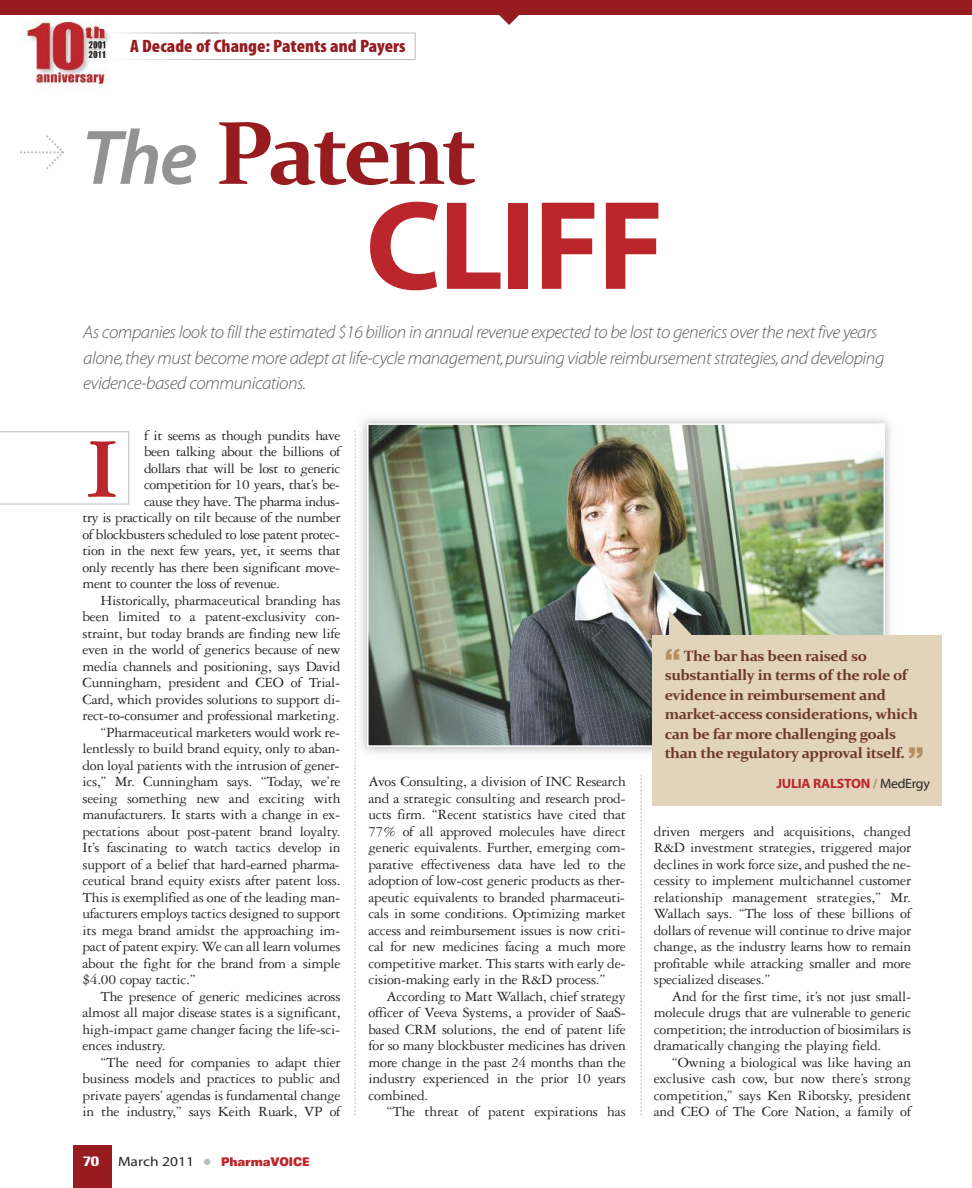
<style>
.page{position:relative;width:972px;height:1188px;background:#fff}
.page>*{position:absolute;margin:0;border:0;box-sizing:border-box;transform-origin:0 0}
.t1{font:127.5px "Myriad MM.700.wt.600.wd";letter-spacing:-.025em;color:#bb262c}
.t2{font:700 90.6px "Garamond Three";color:#bb262c}
.t3{font:700 90px "Constantia";letter-spacing:-.04em;color:#961c20}
.t4{font:18px/25.5px "Myriad MM It.215.wt.600.wd";letter-spacing:-.025em;color:#5d5c5d}
.t5{font:18px "Myriad MM.830.wt.300.wd";color:#961c20;scale:1.05 1}
.t6{font:15px/16.5px "Garamond Three";letter-spacing:-.02em;color:#272627;text-align:justify}
.t7{font:700 15px/19.5px "Constantia";letter-spacing:-.025em;color:#6e3828}
.t8{font:13.5px "Myriad MM.700.wt.600.wd";letter-spacing:-.02em;color:#bb262c}
.t9{font:700 condensed 13.5px "Univers";color:#fff;scale:1.4 1}
.t10{font:900 expanded 12px "Univers";letter-spacing:-.01em;color:#bb262c;scale:.75 1}
.s1{font-family:"Myriad MM It.565.wt.600.wd";font-weight:400;font-size:78px;color:#939393}
.s2{font-family:"Myriad MM.400.wt.600.wd";font-weight:400;font-stretch:normal;font-size:13.5px;color:#272627}
.s3{color:#bebebe}
.s4{font-family:"Helvetica";font-weight:900;font-size:30px;color:#b48e60}
.s5{color:#b48e60}
.s6{font-family:"Myriad MM.400.wt.600.wd";color:#272627}
</style>
<div class="page">
<div style="left:73px;top:1145px;width:39px;height:43px;background:#961c20"></div>
<div style="left:0;top:0;width:972px;height:15px;background:#961c20"></div>
<svg style="left:641px;top:774px;width:1px;height:342px"></svg>
<svg style="left:355px;top:761px;width:1px;height:355px"></svg>
<svg style="left:499px;top:15px;width:20px;height:10px"></svg>
<svg style="left:123px;top:32px;width:293px;height:28px"></svg>
<img style="left:123px;top:59px;width:95px;height:1px">
<img style="left:23px;top:20px;width:86px;height:69px">
<svg style="left:20px;top:135px;width:44px;height:34px"></svg>
<svg style="left:0;top:431px;width:129px;height:73px"></svg>
<img style="left:355px;top:430px;width:1px;height:299px">
<img style="left:370px;top:426px;width:512px;height:318px">
<div style="left:367px;top:423px;width:518px;height:324px;border:2px solid #fff"></div>
<div style="left:652px;top:635px;width:290px;height:171px;background:#e2d3bb"></div>
<svg style="left:669px;top:610px;width:29px;height:25px"></svg>
<p class="t5" style="left:130px;top:40px;width:264px">A Decade of Change: Patents and Payers</p>
<h3 class="t3" style="left:82px;top:100px;width:397px"><span class="s1">The</span> Patent</h3>
<h1 class="t1" style="left:366px;top:198px;width:300px">CLIFF</h1>
<p class="t4" style="left:83px;top:321px;width:803px">As companies look to fill the estimated $16 billion in annual revenue expected to be lost to generics over the next five years alone,they must become more adept at life-cycle management,pursuing viable reimbursement strategies,and developing evidence-based communications.</p>
<p class="t6" style="left:144px;top:428px;width:198px">f it seems as though pundits have</p>
<p class="t6" style="left:144px;top:445px;width:198px">been talking about the billions of</p>
<p class="t6" style="left:144px;top:461px;width:198px">dollars that will be lost to generic</p>
<p class="t6" style="left:144px;top:478px;width:198px">competition for 10 years, that’s be-</p>
<p class="t6" style="left:144px;top:494px;width:198px">cause they have. The pharma indus-</p>
<p class="t6" style="left:83px;top:511px;width:260px">try is practically on tilt because of the number</p>
<p class="t6" style="left:83px;top:527px;width:259px">of blockbusters scheduled to lose patent protec-</p>
<p class="t6" style="left:83px;top:544px;width:260px">tion in the next few years, yet, it seems that</p>
<p class="t6" style="left:83px;top:560px;width:259px">only recently has there been significant move-</p>
<p class="t6" style="left:83px;top:577px;width:199px">ment to counter the loss of revenue.</p>
<p class="t6" style="left:101px;top:593px;width:241px">Historically, pharmaceutical branding has</p>
<p class="t6" style="left:83px;top:610px;width:259px">been limited to a patent-exclusivity con-</p>
<p class="t6" style="left:83px;top:626px;width:259px">straint, but today brands are finding new life</p>
<p class="t6" style="left:83px;top:643px;width:259px">even in the world of generics because of new</p>
<p class="t6" style="left:83px;top:659px;width:259px">media channels and positioning, says David</p>
<p class="t6" style="left:83px;top:676px;width:259px">Cunningham, president and CEO of Trial-</p>
<p class="t6" style="left:83px;top:692px;width:259px">Card, which provides solutions to support di-</p>
<p class="t6" style="left:83px;top:709px;width:259px">rect-to-consumer and professional marketing.</p>
<p class="t6" style="left:101px;top:725px;width:241px">“Pharmaceutical marketers would work re-</p>
<p class="t6" style="left:83px;top:742px;width:259px">lentlessly to build brand equity, only to aban-</p>
<p class="t6" style="left:83px;top:758px;width:259px">don loyal patients with the intrusion of gener-</p>
<p class="t6" style="left:83px;top:775px;width:259px">ics,” Mr. Cunningham says. “Today, we’re</p>
<p class="t6" style="left:83px;top:791px;width:259px">seeing something new and exciting with</p>
<p class="t6" style="left:83px;top:808px;width:259px">manufacturers. It starts with a change in ex-</p>
<p class="t6" style="left:83px;top:824px;width:259px">pectations about post-patent brand loyalty.</p>
<p class="t6" style="left:83px;top:841px;width:260px">It’s fascinating to watch tactics develop in</p>
<p class="t6" style="left:83px;top:857px;width:259px">support of a belief that hard-earned pharma-</p>
<p class="t6" style="left:83px;top:874px;width:259px">ceutical brand equity exists after patent loss.</p>
<p class="t6" style="left:83px;top:890px;width:259px">This is exemplified as one of the leading man-</p>
<p class="t6" style="left:83px;top:907px;width:260px">ufacturers employs tactics designed to support</p>
<p class="t6" style="left:83px;top:923px;width:259px">its mega brand amidst the approaching im-</p>
<p class="t6" style="left:83px;top:940px;width:260px">pact of patent expiry. We can all learn volumes</p>
<p class="t6" style="left:83px;top:956px;width:259px">about the fight for the brand from a simple</p>
<p class="t6" style="left:83px;top:973px;width:115px">$4.00 copay tactic.”</p>
<p class="t6" style="left:101px;top:989px;width:241px">The presence of generic medicines across</p>
<p class="t6" style="left:83px;top:1006px;width:260px">almost all major disease states is a significant,</p>
<p class="t6" style="left:83px;top:1022px;width:259px">high-impact game changer facing the life-sci-</p>
<p class="t6" style="left:83px;top:1039px;width:84px">ences industry.</p>
<p class="t6" style="left:101px;top:1055px;width:241px">“The need for companies to adapt thier</p>
<p class="t6" style="left:83px;top:1072px;width:259px">business models and practices to public and</p>
<p class="t6" style="left:83px;top:1088px;width:259px">private payers’ agendas is fundamental change</p>
<p class="t6" style="left:83px;top:1105px;width:260px">in the industry,” says Keith Ruark, VP of</p>
<h2 class="t2" style="left:85px;top:438px;width:37px">I</h2>
<p class="t9" style="left:83px;top:1156px;width:13px">70</p>
<p class="t10" style="left:118px;top:1157px;width:257px"><span class="s2">March 2011</span> <span class="s3">●</span> PharmaVOICE</p>
<p class="t7" style="left:665px;top:646px;width:261px"><span class="s4">“</span> The bar has been raised so substantially in terms of the role of evidence in reimbursement and market-access considerations, which can be far more challenging goals than the regulatory approval itself. <span class="s4">”</span></p>
<p class="t6" style="left:369px;top:775px;width:259px">Avos Consulting, a division of INC Research</p>
<p class="t8" style="left:776px;top:778px;width:155px">JULIA RALSTON <span class="s5">/</span> <span class="s6">MedErgy</span></p>
<p class="t6" style="left:369px;top:791px;width:259px">and a strategic consulting and research prod&shy;ucts firm. “Recent statistics have cited that 77% of all approved molecules have direct generic equivalents. Further, emerging com&shy;parative effectiveness data have led to the adoption of low-cost generic products as ther&shy;apeutic equivalents to branded pharmaceuti&shy;cals in some conditions. Optimizing market access and reimbursement issues is now criti&shy;cal for new medicines facing a much more competitive market. This starts with early de&shy;cision-making early in the R&amp;D process.”</p>
<p class="t6" style="left:369px;top:989px;width:259px;text-indent:18px">According to Matt Wallach, chief strategy officer of Veeva Systems, a provider of SaaS&shy;based CRM solutions, the end of patent life for so many blockbuster medicines has driven more change in the past 24 months than the industry experienced in the prior 10 years combined.</p>
<p class="t6" style="left:387px;top:1105px;width:241px">“The threat of patent expirations has</p>
<p class="t6" style="left:654px;top:824px;width:259px">driven mergers and acquisitions, changed R&amp;D investment strategies, triggered major declines in work force size, and pushed the ne&shy;cessity to implement multichannel customer relationship management strategies,” Mr.<br>Wallach says. “The loss of these billions of dollars of revenue will continue to drive major change, as the industry learns how to remain profitable while attacking smaller and more specialized diseases.”</p>
<p class="t6" style="left:654px;top:989px;width:259px;text-indent:18px">And for the first time, it’s not just small&shy;molecule drugs that are vulnerable to generic competition; the introduction of biosimilars is dramatically changing the playing field.</p>
<p class="t6" style="left:654px;top:1055px;width:259px;text-indent:18px">“Owning a biological was like having an exclusive cash cow, but now there’s strong competition,” says Ken Ribotsky, president and CEO of The Core Nation, a family of</p>
</div>
